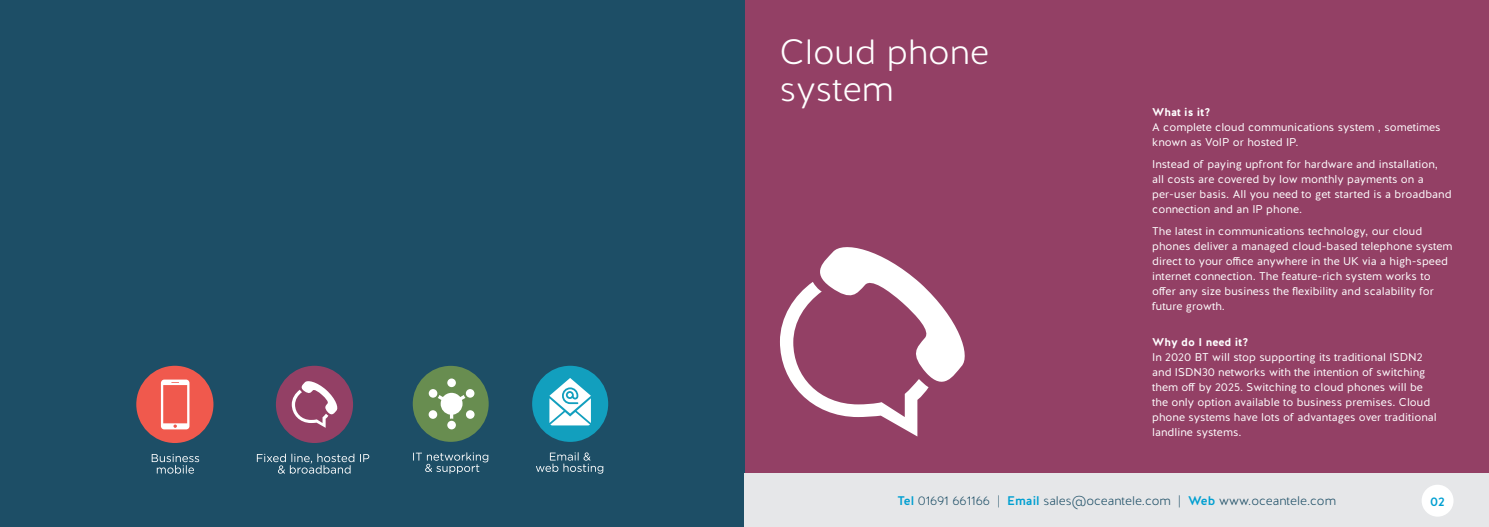
<style>
.page{position:relative;width:1489px;height:527px;background:#fff}
.page>*{position:absolute;margin:0;border:0;box-sizing:border-box;transform-origin:0 0}
.t1{font:300 35px/37.5px "Halis R";color:#fff}
.t2{font:300 12.5px "Halis R";color:#1d4e66}
.t3{font:500 12.5px "Halis R";color:#009fd1}
.t4{font:11.25px/15px "Halis R";color:#fff}
.t5{font:700 11.25px "Halis R";color:#fff}
.s1{font-weight:500;color:#009fd1}
</style>
<div class="page">
<div style="left:744px;top:0;width:744px;height:526px;background:#934065"></div>
<div style="left:0;top:0;width:744px;height:526px;background:#1d4e66"></div>
<div style="left:136px;top:365px;width:77px;height:77px;background:#f0594d;border-radius:50%"></div>
<svg style="left:161px;top:379px;width:28px;height:50px"></svg>
<svg style="left:152px;top:453px;width:47px;height:20px"></svg>
<div style="left:276px;top:365px;width:77px;height:77px;background:#934065;border-radius:50%"></div>
<svg style="left:292px;top:381px;width:46px;height:46px"></svg>
<svg style="left:360px;top:454px;width:9px;height:7px"></svg>
<svg style="left:257px;top:453px;width:97px;height:20px"></svg>
<div style="left:413px;top:365px;width:75px;height:76px;background:#688d50;border-radius:50%"></div>
<svg style="left:413px;top:452px;width:75px;height:21px"></svg>
<div style="left:447px;top:378px;width:9px;height:9px;background:#fff;border-radius:50%"></div>
<div style="left:466px;top:410px;width:8px;height:8px;background:#fff;border-radius:50%"></div>
<div style="left:428px;top:410px;width:9px;height:8px;background:#fff;border-radius:50%"></div>
<svg style="left:429px;top:388px;width:8px;height:9px"></svg>
<div style="left:447px;top:420px;width:9px;height:9px;background:#fff;border-radius:50%"></div>
<svg style="left:466px;top:388px;width:8px;height:9px"></svg>
<svg style="left:437px;top:392px;width:28px;height:26px"></svg>
<div style="left:532px;top:365px;width:76px;height:76px;background:#129fbe;border-radius:50%"></div>
<svg style="left:549px;top:378px;width:42px;height:47px"></svg>
<svg style="left:536px;top:452px;width:67px;height:21px"></svg>
<div style="left:744px;top:473px;width:744px;height:53px;background:#e6e7e9"></div>
<div style="left:1421px;top:484px;width:32px;height:32px;background:#fff;border-radius:50%"></div>
<svg style="left:780px;top:247px;width:185px;height:189px"></svg>
<h1 class="t1" style="left:780px;top:34px;width:211px">Cloud phone system</h1>
<p class="t5" style="left:1152px;top:104px;width:60px">What is it?</p>
<p class="t4" style="left:1152px;top:119px;width:290px">A complete cloud communications system , sometimes known as VoIP or hosted IP.</p>
<p class="t4" style="left:1152px;top:156px;width:301px">Instead of paying upfront for hardware and installation, all costs are covered by low monthly payments on a per-user basis. All you need to get started is a broadband connection and an IP phone.</p>
<p class="t4" style="left:1152px;top:223px;width:302px">The latest in communications technology, our cloud phones deliver a managed cloud-based telephone system direct to your office anywhere in the UK via a high-speed internet connection. The feature-rich system works to offer any size business the flexibility and scalability for future growth.</p>
<p class="t5" style="left:1152px;top:335px;width:98px">Why do I need it?</p>
<p class="t4" style="left:1152px;top:350px;width:286px">In 2020 BT will stop supporting its traditional ISDN2 and ISDN30 networks with the intention of switching them off by 2025. Switching to cloud phones will be the only option available to business premises. Cloud phone systems have lots of advantages over traditional landline systems.</p>
<p class="t2" style="left:897px;top:492px;width:440px"><span class="s1">Tel</span> 01691 661166 | <span class="s1">Email</span> sales@oceantele.com | <span class="s1">Web</span> www.oceantele.com</p>
<p class="t3" style="left:1429px;top:493px;width:16px">02</p>
</div>
